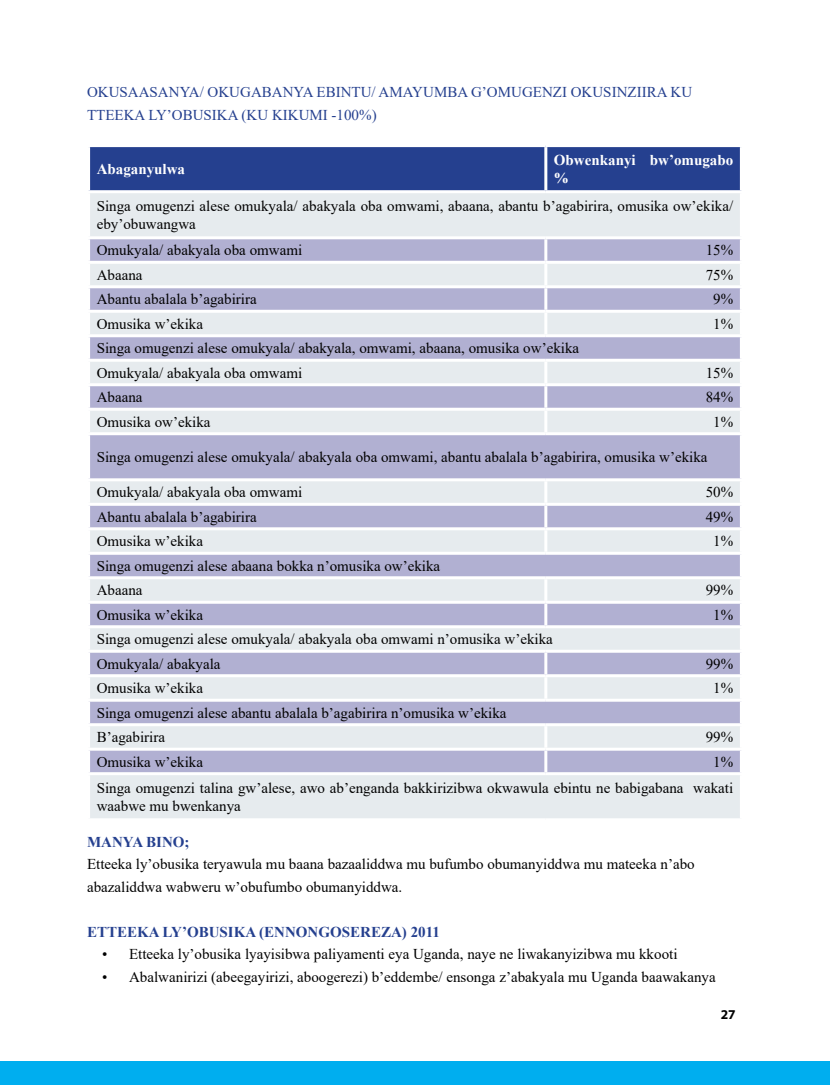
<style>
.page{position:relative;width:830px;height:1085px;background:#fff}
.page>*{position:absolute;margin:0;border:0;box-sizing:border-box;transform-origin:0 0}
.t1{font:15px/24.5px "Times New Roman";color:#000}
.t2{font:15px/22.5px "Times New Roman";color:#25408f}
.t3{font:700 15px "Times New Roman";color:#25408f}
.t4{font:700 15px/18px "Times New Roman";color:#fff}
.t5{font:700 13.5px "Myriad Pro";color:#000}
</style>
<div class="page">
<div style="left:0;top:1060px;width:829px;height:24px;background:#00aeef"></div>
<div style="left:90px;top:147px;width:649px;height:43px;background:#25408f"></div>
<div style="left:90px;top:193px;width:649px;height:625px;background:#e6ebee"></div>
<svg style="left:90px;top:239px;width:649px;height:533px;background:#c9cbdf"></svg>
<hr style="left:544px;top:147px;width:3px;height:43px;background:#fff">
<hr style="left:87px;top:236px;width:458px;height:3px;background:#fff">
<hr style="left:545px;top:236px;width:197px;height:3px;background:#fff">
<hr style="left:544px;top:239px;width:3px;height:22px;background:#fff">
<hr style="left:87px;top:261px;width:458px;height:3px;background:#fff">
<hr style="left:545px;top:261px;width:197px;height:3px;background:#fff">
<hr style="left:544px;top:264px;width:3px;height:21px;background:#fff">
<hr style="left:87px;top:285px;width:458px;height:3px;background:#fff">
<hr style="left:545px;top:285px;width:197px;height:3px;background:#fff">
<hr style="left:544px;top:288px;width:3px;height:22px;background:#fff">
<hr style="left:87px;top:310px;width:458px;height:3px;background:#fff">
<hr style="left:545px;top:310px;width:197px;height:3px;background:#fff">
<hr style="left:544px;top:313px;width:3px;height:21px;background:#fff">
<hr style="left:87px;top:334px;width:458px;height:3px;background:#fff">
<hr style="left:545px;top:334px;width:197px;height:3px;background:#fff">
<hr style="left:87px;top:359px;width:458px;height:3px;background:#fff">
<hr style="left:545px;top:359px;width:197px;height:3px;background:#fff">
<hr style="left:544px;top:362px;width:3px;height:21px;background:#fff">
<hr style="left:87px;top:383px;width:458px;height:3px;background:#fff">
<hr style="left:545px;top:383px;width:197px;height:3px;background:#fff">
<hr style="left:544px;top:386px;width:3px;height:21px;background:#fff">
<hr style="left:87px;top:407px;width:458px;height:3px;background:#fff">
<hr style="left:545px;top:407px;width:197px;height:3px;background:#fff">
<hr style="left:544px;top:410px;width:3px;height:22px;background:#fff">
<hr style="left:87px;top:432px;width:458px;height:3px;background:#fff">
<hr style="left:545px;top:432px;width:197px;height:3px;background:#fff">
<hr style="left:87px;top:478px;width:458px;height:3px;background:#fff">
<hr style="left:545px;top:478px;width:197px;height:3px;background:#fff">
<hr style="left:544px;top:481px;width:3px;height:21px;background:#fff">
<hr style="left:87px;top:502px;width:458px;height:3px;background:#fff">
<hr style="left:545px;top:502px;width:197px;height:3px;background:#fff">
<hr style="left:544px;top:505px;width:3px;height:22px;background:#fff">
<hr style="left:87px;top:527px;width:458px;height:3px;background:#fff">
<hr style="left:545px;top:527px;width:197px;height:3px;background:#fff">
<hr style="left:544px;top:530px;width:3px;height:21px;background:#fff">
<hr style="left:87px;top:551px;width:458px;height:3px;background:#fff">
<hr style="left:545px;top:551px;width:197px;height:3px;background:#fff">
<hr style="left:87px;top:576px;width:458px;height:3px;background:#fff">
<hr style="left:545px;top:576px;width:197px;height:3px;background:#fff">
<hr style="left:544px;top:579px;width:3px;height:21px;background:#fff">
<hr style="left:87px;top:600px;width:458px;height:3px;background:#fff">
<hr style="left:545px;top:600px;width:197px;height:3px;background:#fff">
<hr style="left:544px;top:603px;width:3px;height:22px;background:#fff">
<hr style="left:87px;top:625px;width:458px;height:3px;background:#fff">
<hr style="left:545px;top:625px;width:197px;height:3px;background:#fff">
<hr style="left:87px;top:649px;width:458px;height:3px;background:#fff">
<hr style="left:545px;top:649px;width:197px;height:3px;background:#fff">
<hr style="left:544px;top:652px;width:3px;height:22px;background:#fff">
<hr style="left:87px;top:674px;width:458px;height:3px;background:#fff">
<hr style="left:545px;top:674px;width:197px;height:3px;background:#fff">
<hr style="left:544px;top:677px;width:3px;height:21px;background:#fff">
<hr style="left:87px;top:698px;width:458px;height:3px;background:#fff">
<hr style="left:545px;top:698px;width:197px;height:3px;background:#fff">
<hr style="left:87px;top:723px;width:458px;height:3px;background:#fff">
<hr style="left:545px;top:723px;width:197px;height:3px;background:#fff">
<hr style="left:544px;top:726px;width:3px;height:21px;background:#fff">
<hr style="left:87px;top:747px;width:458px;height:3px;background:#fff">
<hr style="left:545px;top:747px;width:197px;height:3px;background:#fff">
<hr style="left:544px;top:750px;width:3px;height:22px;background:#fff">
<hr style="left:87px;top:772px;width:458px;height:3px;background:#fff">
<hr style="left:545px;top:772px;width:197px;height:3px;background:#fff">
<p class="t2" style="left:87px;top:81px;width:606px">OKUSAASANYA/ OKUGABANYA EBINTU/ AMAYUMBA G’OMUGENZI OKUSINZIIRA KU<br>TTEEKA LY’OBUSIKA (KU KIKUMI -100%)</p>
<p class="t4" style="left:97px;top:159px;width:90px">Abaganyulwa</p>
<p class="t4" style="left:553px;top:150px;width:181px">Obwenkanyi bw’omugabo %</p>
<p class="t1" style="left:97px;top:196px;width:637px;line-height:18px">Singa omugenzi alese omukyala/ abakyala oba omwami, abaana, abantu b’agabirira, omusika ow’ekika/ eby’obuwangwa</p>
<p class="t1" style="left:97px;top:237px;width:207px">Omukyala/ abakyala oba omwami</p>
<p class="t1" style="left:705px;top:237px;width:29px">15%</p>
<p class="t1" style="left:97px;top:262px;width:47px">Abaana</p>
<p class="t1" style="left:705px;top:262px;width:29px">75%</p>
<p class="t1" style="left:97px;top:286px;width:161px">Abantu abalala b’agabirira</p>
<p class="t1" style="left:713px;top:286px;width:21px">9%</p>
<p class="t1" style="left:97px;top:311px;width:108px">Omusika w’ekika</p>
<p class="t1" style="left:713px;top:311px;width:21px">1%</p>
<p class="t1" style="left:97px;top:335px;width:483px">Singa omugenzi alese omukyala/ abakyala, omwami, abaana, omusika ow’ekika<br>Omukyala/ abakyala oba omwami</p>
<p class="t1" style="left:705px;top:360px;width:29px">15%</p>
<p class="t1" style="left:97px;top:384px;width:47px">Abaana</p>
<p class="t1" style="left:705px;top:384px;width:29px">84%</p>
<p class="t1" style="left:97px;top:409px;width:115px">Omusika ow’ekika</p>
<p class="t1" style="left:713px;top:409px;width:21px">1%</p>
<p class="t1" style="left:97px;top:444px;width:612px">Singa omugenzi alese omukyala/ abakyala oba omwami, abantu abalala b’agabirira, omusika w’ekika</p>
<p class="t1" style="left:97px;top:479px;width:207px">Omukyala/ abakyala oba omwami</p>
<p class="t1" style="left:705px;top:479px;width:29px">50%</p>
<p class="t1" style="left:97px;top:504px;width:161px">Abantu abalala b’agabirira</p>
<p class="t1" style="left:705px;top:504px;width:29px">49%</p>
<p class="t1" style="left:97px;top:528px;width:108px">Omusika w’ekika</p>
<p class="t1" style="left:713px;top:528px;width:21px">1%</p>
<p class="t1" style="left:97px;top:553px;width:345px">Singa omugenzi alese abaana bokka n’omusika ow’ekika<br>Abaana</p>
<p class="t1" style="left:705px;top:577px;width:29px">99%</p>
<p class="t1" style="left:97px;top:601px;width:108px">Omusika w’ekika</p>
<p class="t1" style="left:713px;top:601px;width:21px">1%</p>
<p class="t1" style="left:97px;top:626px;width:457px">Singa omugenzi alese omukyala/ abakyala oba omwami n’omusika w’ekika<br>Omukyala/ abakyala</p>
<p class="t1" style="left:705px;top:650px;width:29px">99%</p>
<p class="t1" style="left:97px;top:675px;width:108px">Omusika w’ekika</p>
<p class="t1" style="left:713px;top:675px;width:21px">1%</p>
<p class="t1" style="left:97px;top:699px;width:411px">Singa omugenzi alese abantu abalala b’agabirira n’omusika w’ekika<br>B’agabirira</p>
<p class="t1" style="left:705px;top:724px;width:29px">99%</p>
<p class="t1" style="left:97px;top:748px;width:108px">Omusika w’ekika</p>
<p class="t1" style="left:97px;top:747px;width:637px;line-height:26.2px;text-align:right">1%<br>Singa omugenzi talina gw’alese, awo ab’enganda bakkirizibwa okwawula ebintu ne babigabana wakati</p>
<p class="t1" style="left:97px;top:793px;width:146px">waabwe mu bwenkanya</p>
<p class="t3" style="left:87px;top:830px;width:104px">MANYA BINO;</p>
<p class="t1" style="left:87px;top:852px;width:608px;line-height:22.5px">Etteeka ly’obusika teryawula mu baana bazaaliddwa mu bufumbo obumanyiddwa mu mateeka n’abo abazaliddwa wabweru w’obufumbo obumanyiddwa.</p>
<p class="t3" style="left:87px;top:920px;width:354px">ETTEEKA LY’OBUSIKA (ENNONGOSEREZA) 2011</p>
<p class="t1" style="left:102px;top:941px;width:576px">• Etteeka ly’obusika lyayisibwa paliyamenti eya Uganda, naye ne liwakanyizibwa mu kkooti</p>
<p class="t1" style="left:102px;top:964px;width:615px">• Abalwanirizi (abeegayirizi, aboogerezi) b’eddembe/ ensonga z’abakyala mu Uganda baawakanya</p>
<p class="t5" style="left:720px;top:1006px;width:16px">27</p>
</div>
